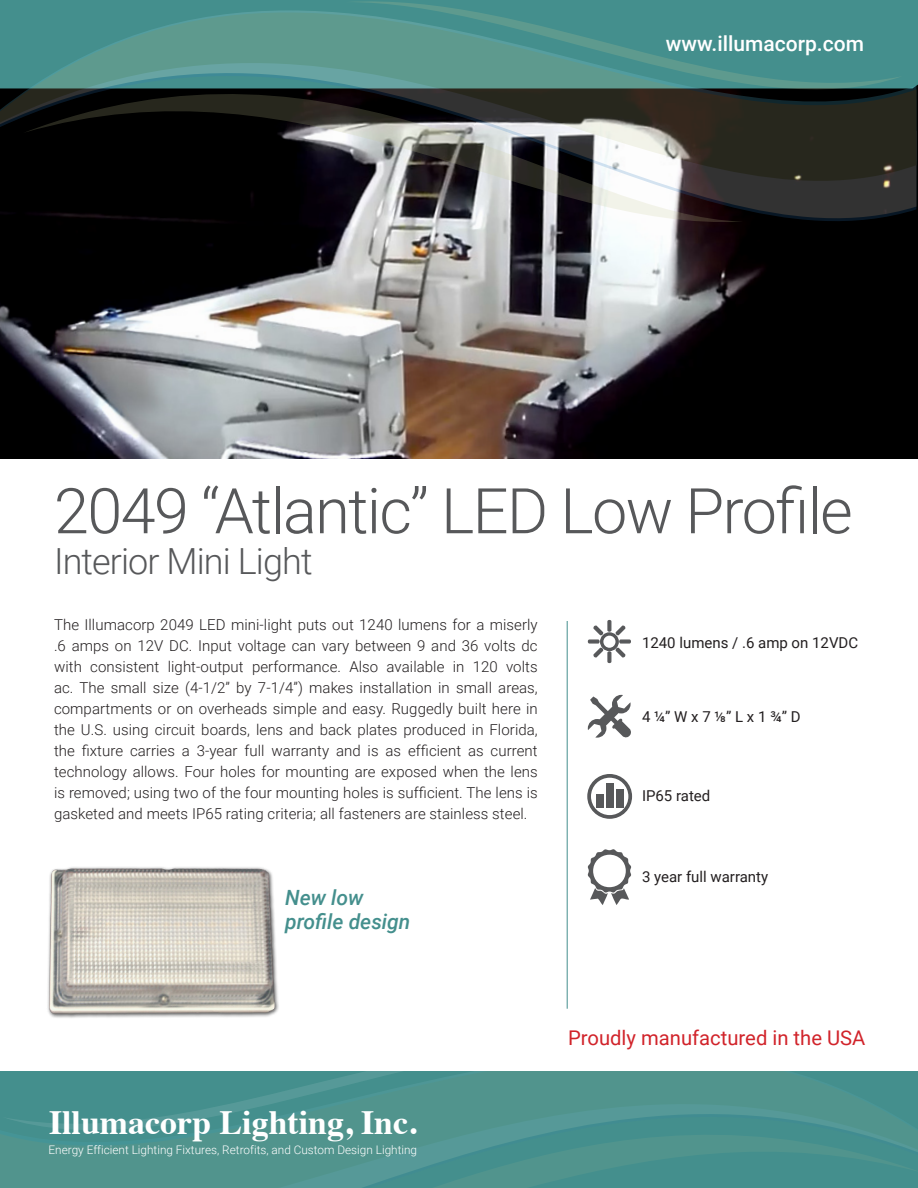
<style>
.page{position:relative;width:918px;height:1188px;background:#fff}
.page>*{position:absolute;margin:0;border:0;box-sizing:border-box;transform-origin:0 0}
.t1{font:300 63px "Roboto";letter-spacing:-.025em;color:#57585a}
.t2{font:300 36px "Roboto";letter-spacing:-.025em;color:#57585a}
.t3{font:700 33.9px "Times";color:#fff}
.t4{font:italic 500 21px "Roboto";color:#448f8d}
.t5{font:500 21px "Roboto";color:#fff}
.t6{font:20.25px "Roboto";color:#d1232a}
.t7{font:300 15px/21px "Roboto";letter-spacing:.005em;color:#231f20;text-align:justify}
.t8{font:15px "Roboto";color:#231f20}
.t9{font:300 11.85px "Roboto";color:#fff}
</style>
<div class="page">
<svg style="left:0;top:1071px;width:918px;height:117px;background:#4b928e"></svg>
<svg style="left:2px;top:1071px;width:585px;height:100px;background:#4c928e"></svg>
<img style="left:0;top:88px;width:918px;height:371px">
<svg style="left:0;top:1px;width:916px;height:221px;background:#41504e"></svg>
<svg style="left:345px;top:1px;width:558px;height:129px;background:#45746f"></svg>
<img style="left:47px;top:867px;width:232px;height:151px">
<hr style="left:567px;top:621px;width:1px;height:388px;background:#448f8d">
<div style="left:588px;top:775px;width:43px;height:43px;background:#57585a;border-radius:50%"></div>
<div style="left:587px;top:774px;width:45px;height:45px;border:2px solid #57585a;border-radius:50%"></div>
<div style="left:590px;top:777px;width:39px;height:39px;background:#fff;border-radius:50%"></div>
<div style="left:589px;top:776px;width:41px;height:41px;border:2px solid #57585a;border-radius:50%"></div>
<div style="left:606px;top:783px;width:8px;height:25px;background:#57585a"></div>
<div style="left:596px;top:794px;width:8px;height:14px;background:#57585a"></div>
<div style="left:616px;top:790px;width:8px;height:18px;background:#57585a"></div>
<div style="left:607px;top:620px;width:4px;height:12px;border:1px solid #57585a"></div>
<div style="left:607px;top:651px;width:4px;height:12px;border:1px solid #57585a"></div>
<div style="left:619px;top:639px;width:12px;height:5px;border:1px solid #57585a"></div>
<svg style="left:588px;top:621px;width:42px;height:41px"></svg>
<svg style="left:588px;top:695px;width:43px;height:43px"></svg>
<svg style="left:588px;top:849px;width:43px;height:56px"></svg>
<p class="t5" style="left:666px;top:29px;width:199px">www.illumacorp.com</p>
<p class="t1" style="left:54px;top:467px;width:800px">2049 “Atlantic” LED Low Profile</p>
<p class="t2" style="left:54px;top:536px;width:260px">Interior Mini Light</p>
<p class="t7" style="left:54px;top:614px;width:485px">The Illumacorp 2049 LED mini-light puts out 1240 lumens for a miserly .6 amps on 12V DC. Input voltage can vary between 9 and 36 volts dc with consistent light-output performance. Also available in 120 volts ac. The small size (4-1/2” by 7-1/4”) makes installation in small areas, compartments or on overheads simple and easy. Ruggedly built here in the U.S. using circuit boards, lens and back plates produced in Florida, the fixture carries a 3-year full warranty and is as efficient as current technology allows. Four holes for mounting are exposed when the lens is removed; using two of the four mounting holes is sufficient. The lens is gasketed and meets IP65 rating criteria; all fasteners are stainless steel.</p>
<p class="t4" style="left:285px;top:883px;width:80px">New low</p>
<p class="t4" style="left:285px;top:907px;width:127px">profile design</p>
<p class="t8" style="left:642px;top:632px;width:218px">1240 lumens / .6 amp on 12VDC</p>
<p class="t8" style="left:642px;top:706px;width:160px">4 ¼” W x 7 ⅛” L x 1 ¾” D</p>
<p class="t8" style="left:642px;top:785px;width:70px">IP65 rated</p>
<p class="t8" style="left:642px;top:866px;width:128px">3 year full warranty</p>
<p class="t3" style="left:49px;top:1090px;width:369px">Illumacorp Lighting, Inc.</p>
<p class="t9" style="left:49px;top:1141px;width:370px">Energy Efficient Lighting Fixtures, Retrofits, and Custom Design Lighting</p>
<p class="t6" style="left:568px;top:1023px;width:299px">Proudly manufactured in the USA</p>
</div>
